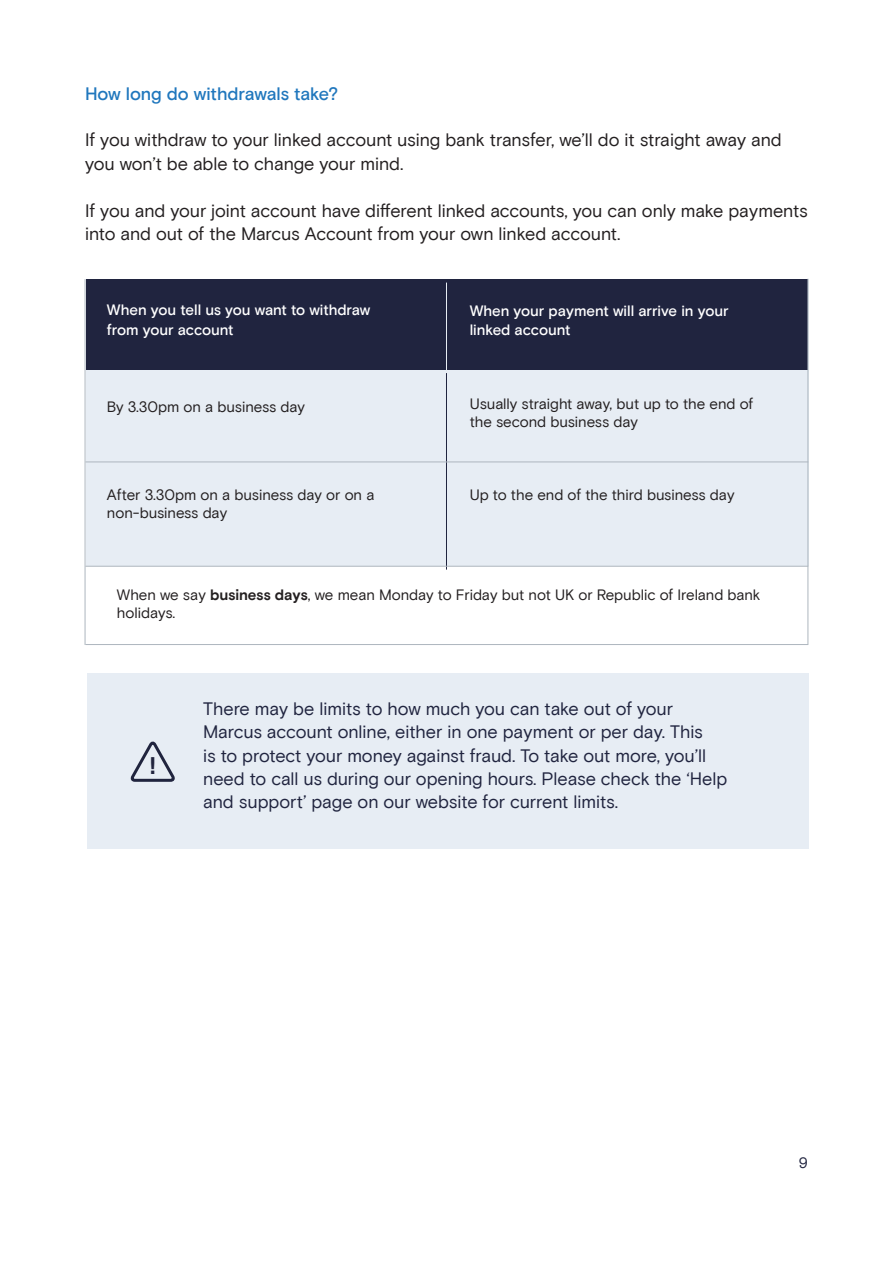
<style>
.page{position:relative;width:893px;height:1263px;background:#fff}
.page>*{position:absolute;margin:0;border:0;box-sizing:border-box;transform-origin:0 0}
.t1{font:700 24px "Basis Grotesque Pro";color:#21243e}
.t2{font:18px/23.4px "Basis Grotesque Pro";letter-spacing:-.005em;color:#20243f}
.t3{font:18px/23.4px "Basis Grotesque Pro";letter-spacing:-.005em;color:#231f20}
.t4{font:500 18px "Basis Grotesque Pro";letter-spacing:-.01em;color:#2077bd}
.t5{font:15px/18px "Basis Grotesque Pro";letter-spacing:-.005em;color:#231f20}
.t6{font:500 15px/19.5px "Basis Grotesque Pro";letter-spacing:-.005em;color:#fff}
.t7{font:15px "Basis Grotesque Pro";color:#20243f}
.s1{font-weight:700}
</style>
<div class="page">
<div style="left:86px;top:279px;width:722px;height:287px;background:#e7edf4"></div>
<hr style="left:446px;top:373px;width:1px;height:197px;background:#20243f">
<hr style="left:85px;top:462px;width:723px;height:1px;background:#adb6be">
<div style="left:86px;top:280px;width:722px;height:90px;background:#20243f"></div>
<hr style="left:446px;top:283px;width:1px;height:90px;background:#e7edf4">
<hr style="left:85px;top:566px;width:723px;height:1px;background:#adb6be">
<hr style="left:85px;top:644px;width:723px;height:1px;background:#adb6be">
<hr style="left:85px;top:279px;width:1px;height:366px;background:#adb6be">
<hr style="left:807px;top:279px;width:1px;height:365px;background:#adb6be">
<div style="left:87px;top:673px;width:721px;height:175px;background:#e7edf4"></div>
<svg style="left:130px;top:741px;width:45px;height:41px"></svg>
<p class="t4" style="left:85px;top:83px;width:255px">How long do withdrawals take?</p>
<p class="t3" style="left:85px;top:129px;width:698px">If you withdraw to your linked account using bank transfer, we’ll do it straight away and you won’t be able to change your mind.</p>
<p class="t3" style="left:85px;top:199px;width:724px">If you and your joint account have different linked accounts, you can only make payments into and out of the Marcus Account from your own linked account.</p>
<p class="t6" style="left:107px;top:301px;width:265px">When you tell us you want to withdraw from your account</p>
<p class="t6" style="left:470px;top:301px;width:260px">When your payment will arrive in your linked account</p>
<p class="t5" style="left:107px;top:398px;width:200px">By 3.30pm on a business day</p>
<p class="t5" style="left:470px;top:395px;width:285px">Usually straight away, but up to the end of the second business day</p>
<p class="t5" style="left:107px;top:486px;width:269px">After 3.30pm on a business day or on a non-business day</p>
<p class="t5" style="left:470px;top:486px;width:266px">Up to the end of the third business day</p>
<p class="t5" style="left:117px;top:586px;width:645px">When we say <span class="s1">business days</span>, we mean Monday to Friday but not UK or Republic of Ireland bank holidays.</p>
<h1 class="t1" style="left:149px;top:751px;width:8px">!</h1>
<p class="t2" style="left:203px;top:697px;width:526px">There may be limits to how much you can take out of your Marcus account online, either in one payment or per day. This<br>is to protect your money against fraud. To take out more, you’ll need to call us during our opening hours. Please check the ‘Help and support’ page on our website for current limits.</p>
<p class="t7" style="left:799px;top:1154px;width:11px">9</p>
</div>
